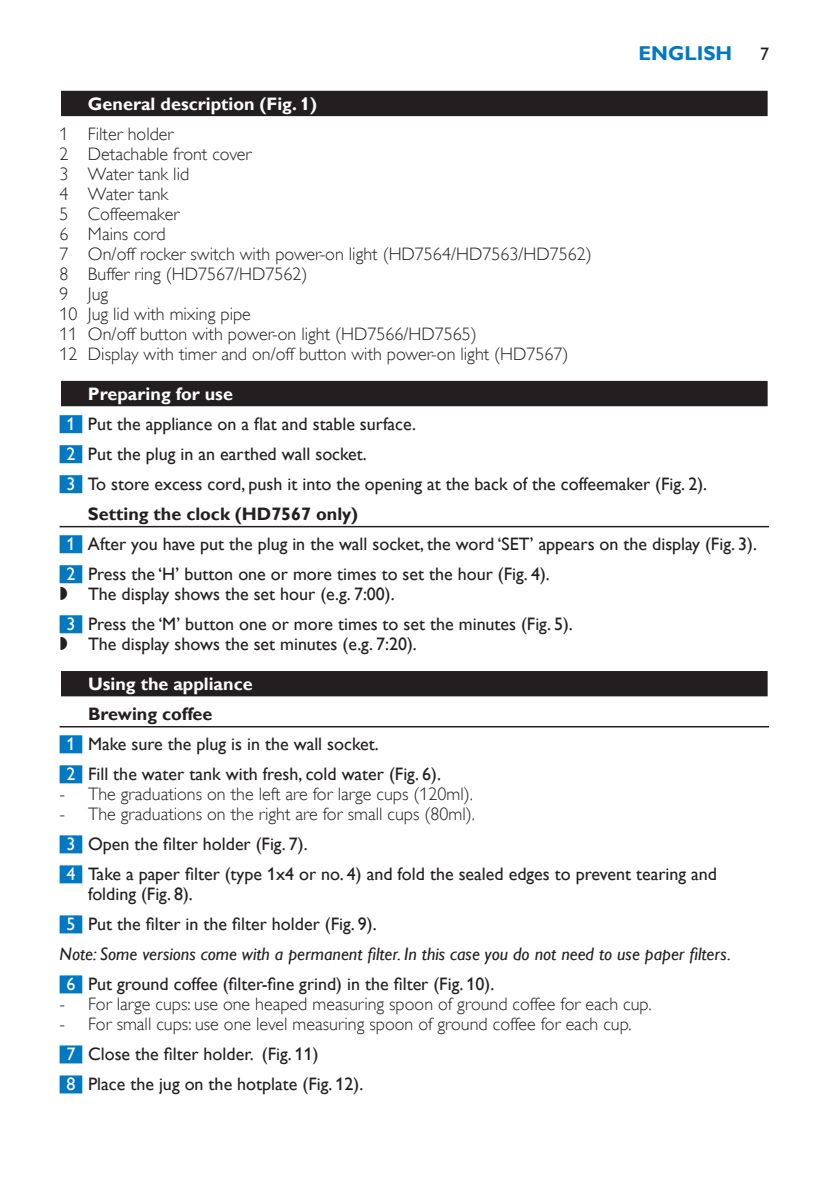
<style>
.page{position:relative;width:840px;height:1191px;background:#fff}
.page>*{position:absolute;margin:0;border:0;box-sizing:border-box;transform-origin:0 0}
.t1{font:700 20px "Gill Sans Alt One WGL";color:#0079c2}
.t2{font:18px/30px "Gill Sans Alt One WGL";color:#231f20}
.t3{font:18px/20px "Gill Sans Alt One WGL Light";color:#231f20}
.t4{font:italic 18px "Gill Sans Alt One WGL";color:#231f20}
.t5{font:700 18px "Gill Sans Alt One WGL";color:#fff}
.t6{font:700 18px "Gill Sans Alt One WGL";color:#231f20}
.s1{color:#fff}
.s2{font-family:"Philips Ll Font Plain"}
.s3{font-weight:700}
</style>
<div class="page">
<div style="left:60px;top:90px;width:708px;height:28px;background:#e4e3e3"></div>
<div style="left:61px;top:91px;width:706px;height:25px;background:#231f20"></div>
<div style="left:60px;top:380px;width:708px;height:28px;background:#c8c7c7"></div>
<div style="left:61px;top:381px;width:706px;height:25px;background:#231f20"></div>
<div style="left:60px;top:415px;width:22px;height:18px;background:#0079c2"></div>
<div style="left:60px;top:445px;width:22px;height:18px;background:#0079c2"></div>
<div style="left:60px;top:475px;width:22px;height:18px;background:#0079c2"></div>
<hr style="left:60px;top:526px;width:708px;height:1px;background:#231f20">
<div style="left:60px;top:535px;width:22px;height:18px;background:#0079c2"></div>
<div style="left:60px;top:565px;width:22px;height:18px;background:#0079c2"></div>
<div style="left:60px;top:615px;width:22px;height:18px;background:#0079c2"></div>
<div style="left:60px;top:670px;width:708px;height:28px;background:#acaaab"></div>
<div style="left:61px;top:671px;width:706px;height:25px;background:#231f20"></div>
<hr style="left:60px;top:726px;width:708px;height:1px;background:#231f20">
<div style="left:60px;top:735px;width:22px;height:18px;background:#0079c2"></div>
<div style="left:60px;top:765px;width:22px;height:18px;background:#0079c2"></div>
<div style="left:60px;top:835px;width:22px;height:18px;background:#0079c2"></div>
<div style="left:60px;top:865px;width:22px;height:18px;background:#0079c2"></div>
<div style="left:60px;top:915px;width:22px;height:18px;background:#0079c2"></div>
<div style="left:60px;top:975px;width:22px;height:18px;background:#0079c2"></div>
<div style="left:60px;top:1045px;width:22px;height:18px;background:#0079c2"></div>
<div style="left:60px;top:1075px;width:22px;height:18px;background:#0079c2"></div>
<p class="t1" style="left:638px;top:40px;width:95px">ENGLISH</p>
<p class="t2" style="left:759px;top:39px;width:10px">7</p>
<p class="t5" style="left:88px;top:92px;width:230px">General description (Fig. 1)</p>
<p class="t3" style="left:60px;top:124px;width:533px">1 Filter holder<br>2 Detachable front cover<br>3 Water tank lid<br>4 Water tank<br>5 Coffeemaker<br>6 Mains cord<br>7 On/off rocker switch with power-on light (HD7564/HD7563/HD7562)<br>8 Buffer ring (HD7567/HD7562)<br>9 Jug<br>10 Jug lid with mixing pipe<br>11 On/off button with power-on light (HD7566/HD7565)<br>12 Display with timer and on/off button with power-on light (HD7567)</p>
<p class="t5" style="left:88px;top:382px;width:146px">Preparing for use</p>
<p class="t2" style="left:66px;top:409px;width:351px"><span class="s1">1</span> Put the appliance on a flat and stable surface.</p>
<p class="t2" style="left:66px;top:439px;width:302px"><span class="s1">2</span> Put the plug in an earthed wall socket.</p>
<p class="t2" style="left:66px;top:469px;width:641px"><span class="s1">3</span> To store excess cord, push it into the opening at the back of the coffeemaker (Fig. 2).</p>
<p class="t6" style="left:88px;top:502px;width:271px">Setting the clock (HD7567 only)</p>
<p class="t2" style="left:66px;top:529px;width:691px"><span class="s1">1</span> After you have put the plug in the wall socket, the word ‘SET’ appears on the display (Fig. 3).</p>
<p class="t2" style="left:66px;top:559px;width:484px"><span class="s1">2</span> Press the ‘H’ button one or more times to set the hour (Fig. 4).</p>
<p class="t2" style="left:66px;top:579px;width:507px;text-indent:-7px"><span class="s2">,</span> The display shows the set hour (e.g. 7:00).<br><span class="s1">3</span> Press the ‘M’ button one or more times to set the minutes (Fig. 5).</p>
<p class="t2" style="left:60px;top:629px;width:358px"><span class="s2">,</span> The display shows the set minutes (e.g. 7:20).</p>
<p class="t5" style="left:88px;top:672px;width:166px">Using the appliance</p>
<p class="t2" style="left:66px;top:699px;width:376px;text-indent:22px"><span class="s3">Brewing coffee<br></span><span class="s1">1</span> Make sure the plug is in the wall socket.<br><span class="s1">2</span> Fill the water tank with fresh, cold water (Fig. 6).</p>
<p class="t3" style="left:60px;top:784px;width:414px">- The graduations on the left are for large cups (120ml).</p>
<p class="t3" style="left:60px;top:804px;width:416px">- The graduations on the right are for small cups (80ml).</p>
<p class="t2" style="left:66px;top:829px;width:651px"><span class="s1">3</span> Open the filter holder (Fig. 7).<br><span class="s1">4</span> Take a paper filter (type 1x4 or no. 4) and fold the sealed edges to prevent tearing and</p>
<p class="t2" style="left:88px;top:879px;width:106px">folding (Fig. 8).</p>
<p class="t2" style="left:66px;top:909px;width:311px"><span class="s1">5</span> Put the filter in the filter holder (Fig. 9).</p>
<p class="t4" style="left:60px;top:941px;width:672px">Note: Some versions come with a permanent filter. In this case you do not need to use paper filters.</p>
<p class="t2" style="left:66px;top:969px;width:429px"><span class="s1">6</span> Put ground coffee (filter-fine grind) in the filter (Fig. 10).</p>
<p class="t3" style="left:60px;top:994px;width:593px">- For large cups: use one heaped measuring spoon of ground coffee for each cup.</p>
<p class="t3" style="left:60px;top:1014px;width:573px">- For small cups: use one level measuring spoon of ground coffee for each cup.</p>
<p class="t2" style="left:66px;top:1039px;width:298px"><span class="s1">7</span> Close the filter holder. (Fig. 11)<br><span class="s1">8</span> Place the jug on the hotplate (Fig. 12).</p>
</div>
